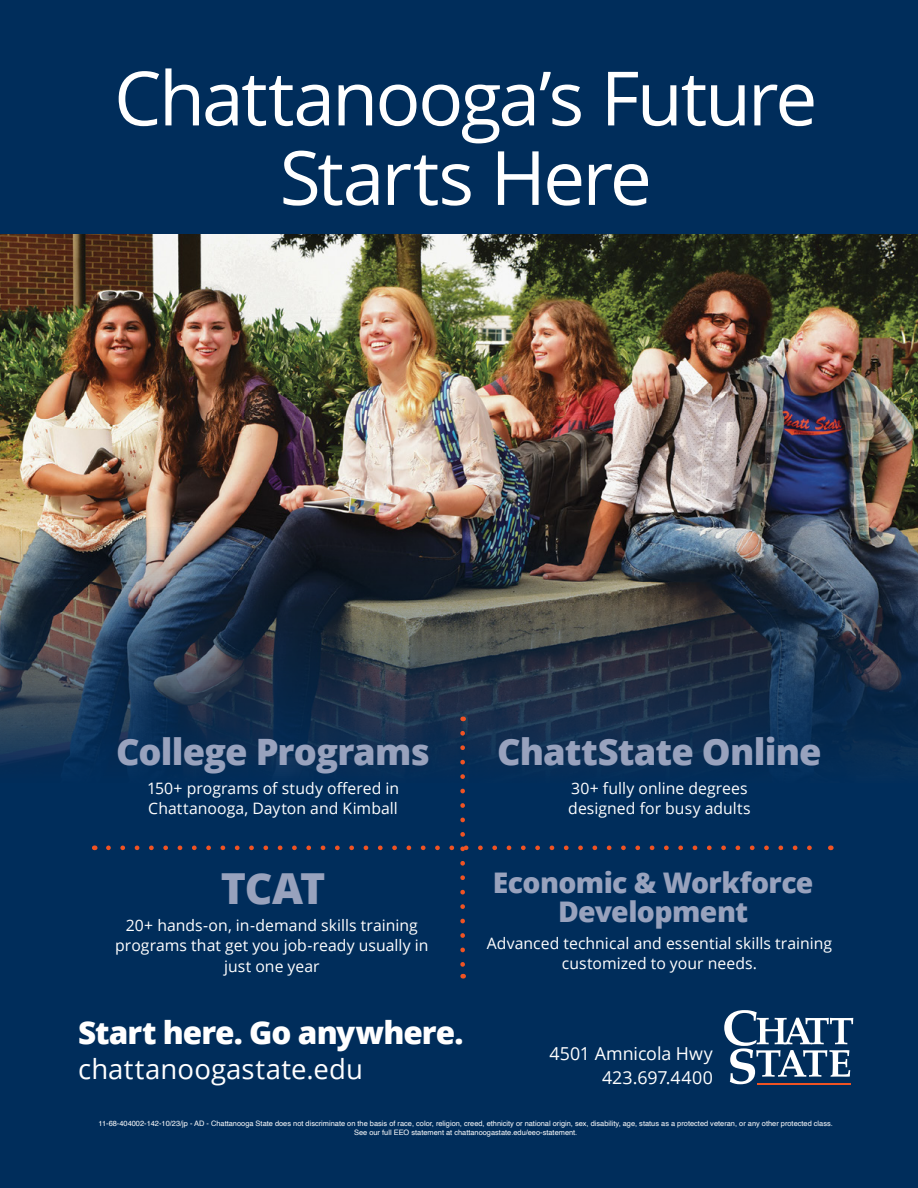
<style>
.page{position:relative;width:918px;height:1188px;background:#002d5b}
.page>*{position:absolute;margin:0;border:0;box-sizing:border-box;transform-origin:0 0}
.t1{font:75px/79.5px "Open Sans";letter-spacing:-.035em;color:#fff;text-align:center}
.t2{font:800 42.75px "Open Sans";color:#98a2bd}
.t3{font:800 36.3px "Open Sans";letter-spacing:-.025em;color:#98a2bd}
.Subhead{font:800 31.5px "Open Sans";letter-spacing:-.03em;color:#fff}
.t4{font:800 28.35px/28.3px "Open Sans";letter-spacing:-.02em;color:#98a2bd;text-align:center}
.Subhead-2{font:27.45px "Open Sans";letter-spacing:.005em;color:#fff}
.t5{font:17.85px "Open Sans";letter-spacing:-.005em;color:#fff}
.t6{font:15.75px/20.4px "Open Sans";color:#fff}
.t7{font:7.35px/8.9px "Helvetica";color:#fff;text-align:center}
</style>
<div class="page">
<img style="left:0;top:234px;width:918px;height:532px">
<svg style="left:108px;top:733px;width:715px;height:246px"></svg>
<svg style="left:724px;top:1010px;width:129px;height:74px"></svg>
<hr style="left:757px;top:1084px;width:94px;height:1px;background:#f05323">
<p class="t1" style="left:114px;top:57px;width:705px">Chattanooga’s Future<br>Starts Here</p>
<p class="t3" style="left:116px;top:724px;width:315px">College Programs</p>
<p class="t3" style="left:497px;top:724px;width:326px">ChattState Online</p>
<p class="t6" style="left:147px;top:777px;width:254px">150+ programs of study offered in<br>Chattanooga, Dayton and Kimball</p>
<p class="t6" style="left:568px;top:777px;width:184px">30+ fully online degrees designed for busy adults</p>
<p class="t2" style="left:221px;top:856px;width:106px">TCAT</p>
<p class="t6" style="left:115px;top:914px;width:315px;text-align:center">20+ hands-on, in-demand skills training programs that get you job-ready usually in just one year</p>
<p class="t4" style="left:493px;top:867px;width:322px">Economic &amp; Workforce<br>Development</p>
<p class="t6" style="left:487px;top:932px;width:347px;text-align:center">Advanced technical and essential skills training customized to your needs.</p>
<p class="Subhead" style="left:78px;top:1008px;width:387px">Start here. Go anywhere.</p>
<p class="Subhead-2" style="left:78px;top:1050px;width:286px">chattanoogastate.edu</p>
<p class="t7" style="left:99px;top:1119px;width:736px">11-68-404002-142-10/23/jp - AD - Chattanooga State does not discriminate on the basis of race, color, religion, creed, ethnicity or national origin, sex, disability, age, status as a protected veteran, or any other protected class.<br>See our full EEO statement at chattanoogastate.edu/eeo-statement.</p>
<p class="t5" style="left:550px;top:1042px;width:165px">4501 Amnicola Hwy</p>
<p class="t5" style="left:602px;top:1066px;width:112px">423.697.4400</p>
</div>
